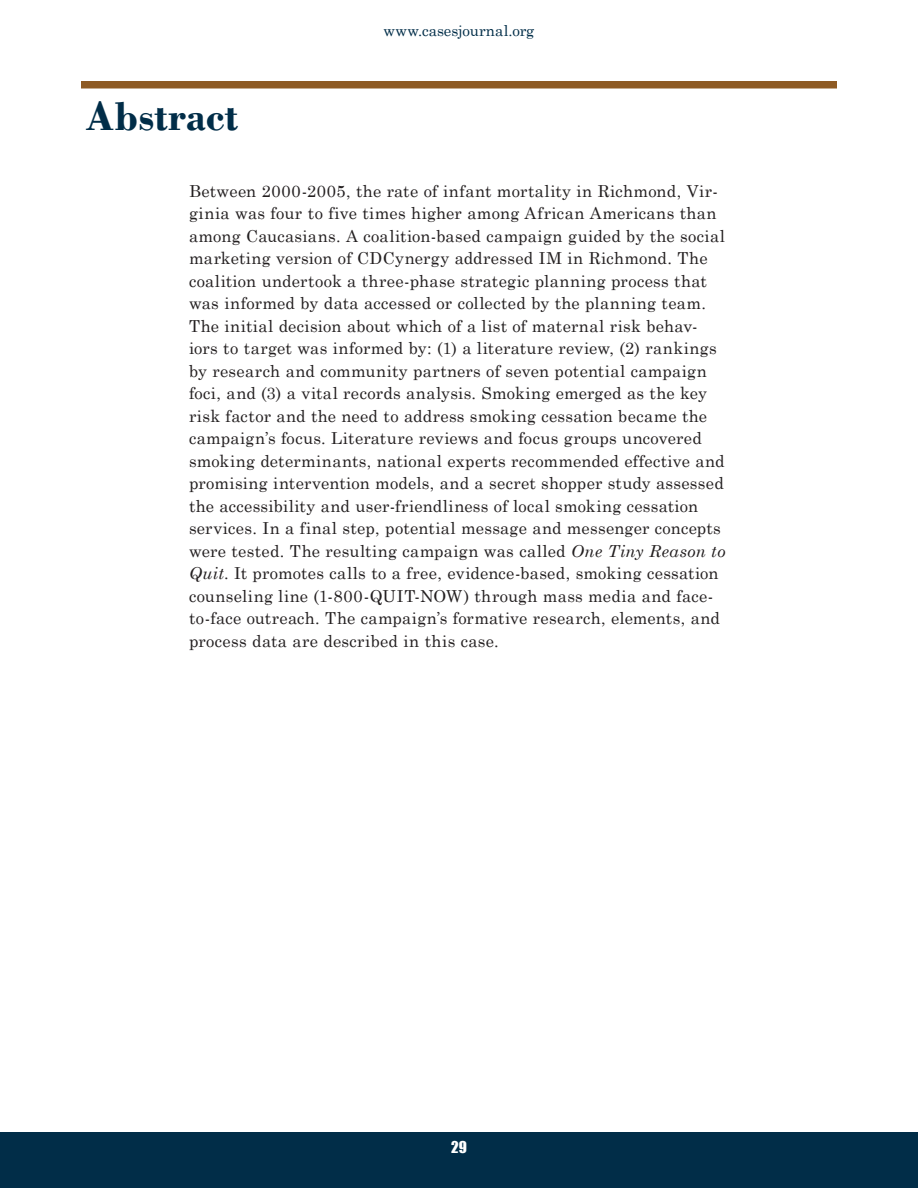
<style>
.page{position:relative;width:918px;height:1188px;background:#fff}
.page>*{position:absolute;margin:0;border:0;box-sizing:border-box;transform-origin:0 0}
.t1{font:700 42px "Bodoni";letter-spacing:-.005em;color:#012d48}
.t2{font:16.5px/22.5px "Century Schoolbook";letter-spacing:.02em;color:#231f20}
.t3{font:15px "Century Schoolbook";color:#012d48}
.t4{font:15px "Impact";color:#fff}
.s1{font-style:italic}
</style>
<div class="page">
<div style="left:0;top:1133px;width:918px;height:55px;background:#012d48"></div>
<div style="left:81px;top:81px;width:756px;height:7px;background:#8e5a23"></div>
<h1 class="t1" style="left:86px;top:92px;width:154px">Abstract</h1>
<p class="t3" style="left:384px;top:18px;width:152px">www.casesjournal.org</p>
<p class="t2" style="left:189px;top:178px;width:538px">Between 2000-2005, the rate of infant mortality in Richmond, Vir&shy;ginia was four to five times higher among African Americans than among Caucasians. A coalition-based campaign guided by the social marketing version of CDCynergy addressed IM in Richmond. The coalition undertook a three-phase strategic planning process that was informed by data accessed or collected by the planning team.<br>The initial decision about which of a list of maternal risk behav&shy;iors to target was informed by: (1) a literature review, (2) rankings by research and community partners of seven potential campaign foci, and (3) a vital records analysis. Smoking emerged as the key risk factor and the need to address smoking cessation became the campaign’s focus. Literature reviews and focus groups uncovered smoking determinants, national experts recommended effective and promising intervention models, and a secret shopper study assessed the accessibility and user-friendliness of local smoking cessation services. In a final step, potential message and messenger concepts were tested. The resulting campaign was called <span class="s1">One Tiny Reason to Quit</span>. It promotes calls to a free, evidence-based, smoking cessation counseling line (1-800-QUIT-NOW) through mass media and face&shy;to-face outreach. The campaign’s formative research, elements, and process data are described in this case.</p>
<p class="t4" style="left:451px;top:1136px;width:17px">29</p>
</div>
